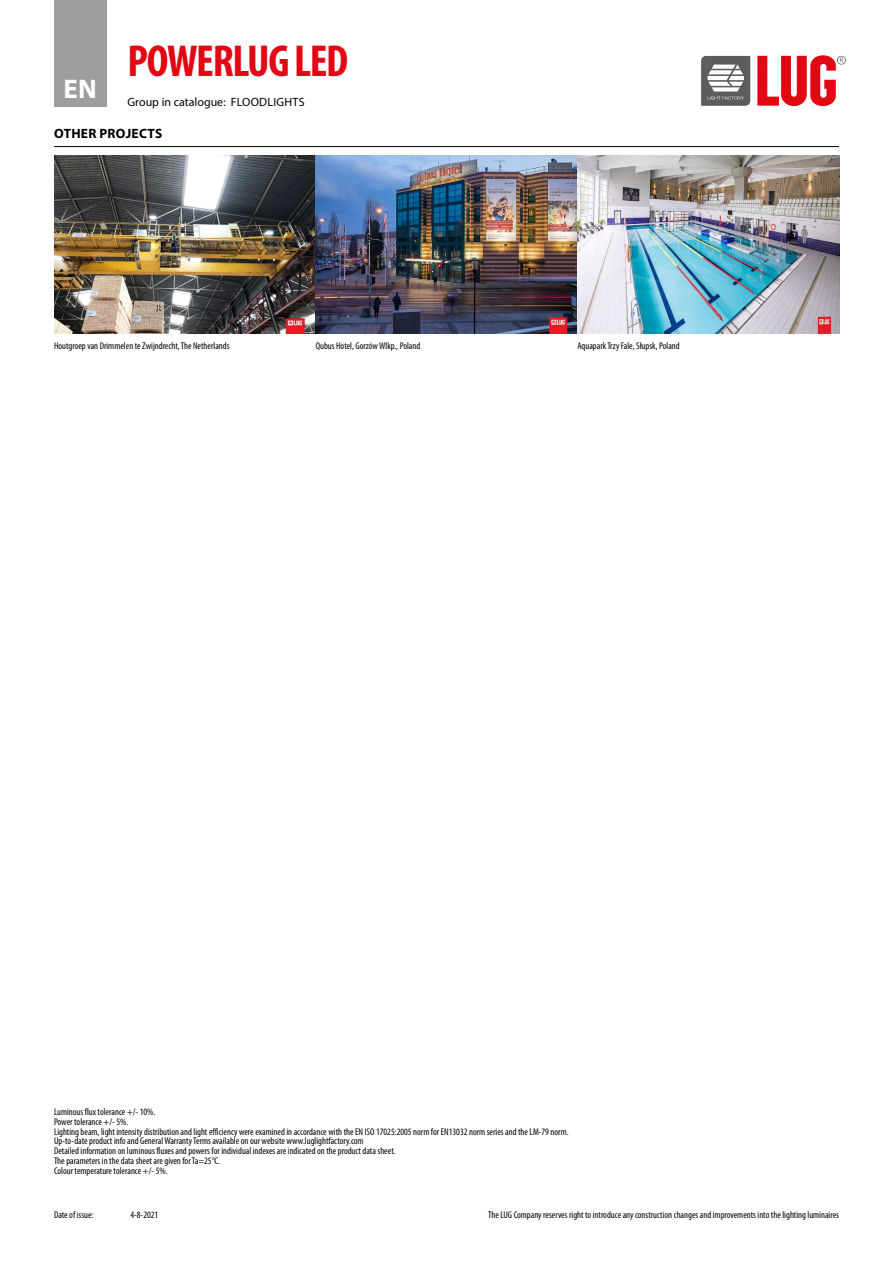
<style>
.page{position:relative;width:893px;height:1263px;background:#fff}
.page>*{position:absolute;margin:0;border:0;box-sizing:border-box;transform-origin:0 0}
.t1{font:700 condensed 45px "Myriad Pro";letter-spacing:-.03em;color:#e30613}
.t2{font:700 27px "Myriad Pro";color:#fff}
.Naglowek_sekcji{font:700 13.5px "Myriad Pro";letter-spacing:.02em;color:#000}
.t3{font:12px "Myriad Pro";color:#000}
.Przypis{font:condensed 9.75px/9.8px "Myriad Pro";color:#000}
</style>
<div class="page">
<div style="left:54px;top:0;width:52px;height:106px;background:#9d9d9c"></div>
<svg style="left:757px;top:55px;width:89px;height:51px"></svg>
<svg style="left:701px;top:56px;width:49px;height:50px"></svg>
<img style="left:54px;top:155px;width:785px;height:178px">
<hr style="left:54px;top:146px;width:785px;height:1px;background:#000">
<h2 class="t2" style="left:64px;top:71px;width:35px">EN</h2>
<h1 class="t1" style="left:128px;top:33px;width:222px">POWERLUG LED</h1>
<p class="t3" style="left:128px;top:95px;width:179px">Group in catalogue: FLOODLIGHTS</p>
<p class="Naglowek_sekcji" style="left:54px;top:124px;width:110px">OTHER PROJECTS</p>
<p class="Przypis" style="left:54px;top:341px;width:177px">Houtgroep van Drimmelen te Zwijndrecht, The Netherlands</p>
<p class="Przypis" style="left:316px;top:341px;width:106px">Qubus Hotel, Gorzów Wlkp., Poland</p>
<p class="Przypis" style="left:577px;top:341px;width:104px">Aquapark Trzy Fale, Słupsk, Poland</p>
<p class="Przypis" style="left:54px;top:1107px;width:516px">Luminous flux tolerance +/- 10%.<br>Power tolerance +/- 5%.<br>Lighting beam, light intensity distribution and light efficiency were examined in accordance with the EN ISO 17025:2005 norm for EN13032 norm series and the LM-79 norm.<br>Up-to-date product info and General Warranty Terms available on our website www.luglightfactory.com<br>Detailed information on luminous fluxes and powers for individual indexes are indicated on the product data sheet.<br>The parameters in the data sheet are given for Ta=25°C.<br>Colour temperature tolerance +/- 5%.</p>
<p class="Przypis" style="left:130px;top:1210px;width:29px">4-8-2021</p>
<p class="Przypis" style="left:54px;top:1210px;width:41px">Date of issue:</p>
<p class="Przypis" style="left:488px;top:1210px;width:352px">The LUG Company reserves right to introduce any construction changes and improvements into the lighting luminaires</p>
</div>
